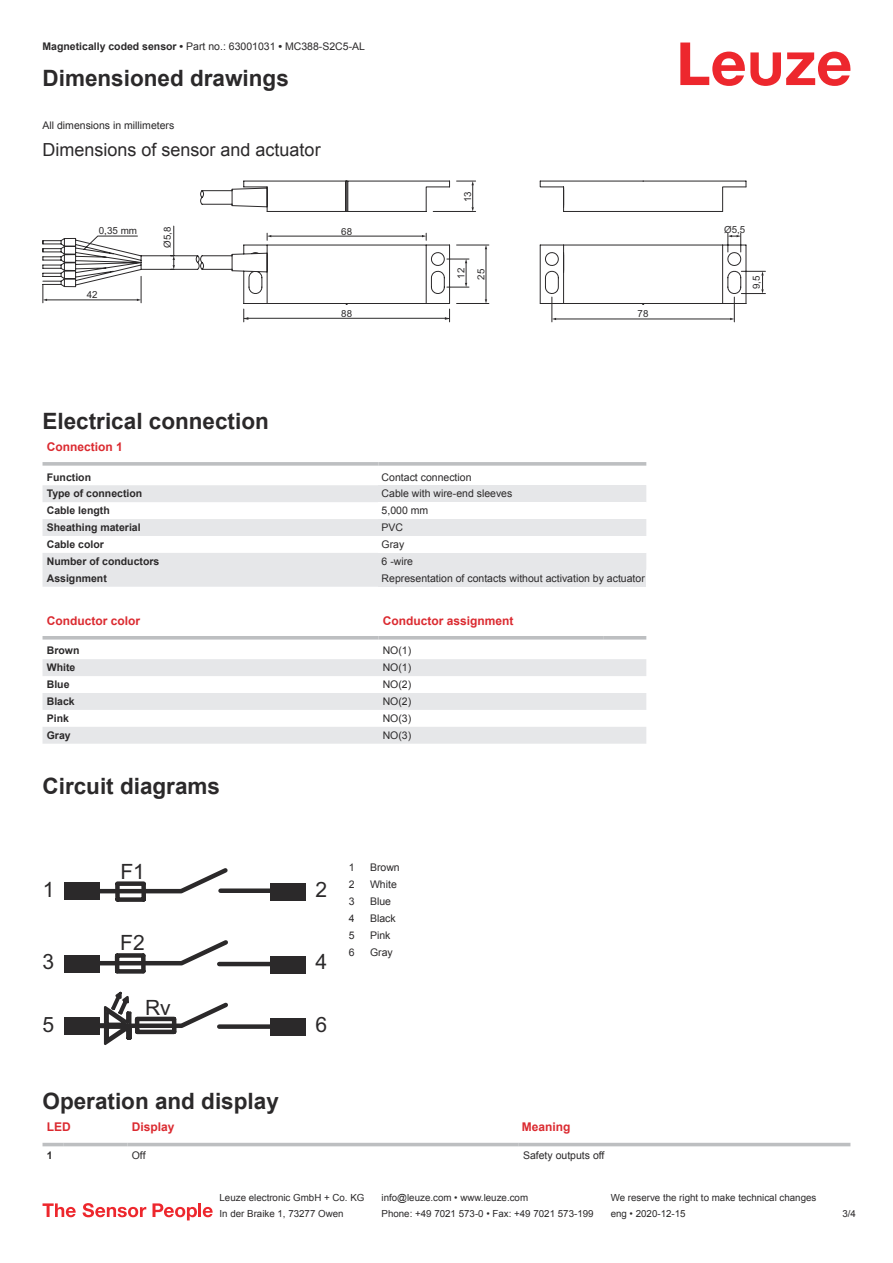
<style>
.page{position:relative;width:893px;height:1263px;background:#fff}
.page>*{position:absolute;margin:0;border:0;box-sizing:border-box;transform-origin:0 0}
.t1{font:700 22.5px "Arial";color:#2b292a}
.t2{font:21.15px "Arial";color:#2b292a}
.t3{font:21px "Arial";color:#2b292a}
.t4{font:18px "Arial";color:#2b292a}
.t5{font:700 12px "Arial";color:#db2a30}
.t6{font:10.5px "Arial";color:#2b292a}
.t7{font:700 10.5px "Arial";color:#2b292a}
.t8{font:9.9px "Arial";color:#2b292a}
.t9{font:9.75px "Arial";color:#2b292a}
.s1{font-weight:700}
</style>
<div class="page">
<svg style="left:680px;top:43px;width:170px;height:43px"></svg>
<svg style="left:43px;top:485px;width:335px;height:102px;fill:#e6e7e9"></svg>
<svg style="left:43px;top:462px;width:335px;height:4px"></svg>
<svg style="left:378px;top:462px;width:268px;height:4px"></svg>
<div style="left:378px;top:485px;width:268px;height:17px;background:#e6e7e9"></div>
<div style="left:378px;top:519px;width:268px;height:17px;background:#e6e7e9"></div>
<div style="left:378px;top:553px;width:268px;height:17px;background:#e6e7e9"></div>
<div style="left:378px;top:570px;width:268px;height:17px;background:#e6e7e9"></div>
<svg style="left:43px;top:639px;width:603px;height:1px"></svg>
<svg style="left:43px;top:659px;width:603px;height:85px;fill:#e6e7e9"></svg>
<hr style="left:43px;top:636px;width:335px;height:3px;background:#bdbfc1">
<hr style="left:378px;top:636px;width:226px;height:3px;background:#bdbfc1">
<hr style="left:604px;top:636px;width:42px;height:3px;background:#bdbfc1">
<div style="left:43px;top:1142px;width:807px;height:5px;background:#ededee"></div>
<hr style="left:43px;top:1143px;width:21px;height:3px;background:#bdbfc1">
<hr style="left:64px;top:1143px;width:64px;height:3px;background:#bdbfc1">
<hr style="left:128px;top:1143px;width:391px;height:3px;background:#bdbfc1">
<hr style="left:519px;top:1143px;width:331px;height:3px;background:#bdbfc1">
<svg style="left:43px;top:1203px;width:33px;height:14px"></svg>
<svg style="left:83px;top:1203px;width:63px;height:14px"></svg>
<svg style="left:153px;top:1203px;width:44px;height:17px"></svg>
<hr style="left:198px;top:1203px;width:3px;height:14px;background:#ed272d">
<svg style="left:203px;top:1207px;width:10px;height:10px"></svg>
<svg style="left:43px;top:181px;width:447px;height:141px"></svg>
<svg style="left:243px;top:317px;width:6px;height:3px"></svg>
<svg style="left:444px;top:317px;width:6px;height:3px"></svg>
<svg style="left:539px;top:181px;width:227px;height:141px"></svg>
<svg style="left:173px;top:256px;width:2px;height:13px"></svg>
<div style="left:64px;top:882px;width:36px;height:18px;background:#2b292a"></div>
<div style="left:64px;top:955px;width:36px;height:17px;background:#2b292a"></div>
<svg style="left:100px;top:868px;width:170px;height:100px"></svg>
<div style="left:270px;top:883px;width:36px;height:18px;background:#2b292a"></div>
<div style="left:270px;top:956px;width:36px;height:17px;background:#2b292a"></div>
<div style="left:64px;top:1018px;width:36px;height:17px;background:#2b292a"></div>
<div style="left:270px;top:1018px;width:36px;height:18px;background:#2b292a"></div>
<div style="left:117px;top:953px;width:26px;height:5px;background:#2b292a"></div>
<hr style="left:115px;top:956px;width:4px;height:15px;background:#2b292a">
<div style="left:117px;top:969px;width:26px;height:5px;background:#2b292a"></div>
<div style="left:141px;top:956px;width:5px;height:15px;background:#2b292a"></div>
<div style="left:117px;top:881px;width:27px;height:5px;background:#2b292a"></div>
<div style="left:115px;top:884px;width:5px;height:15px;background:#2b292a"></div>
<div style="left:117px;top:897px;width:27px;height:5px;background:#2b292a"></div>
<div style="left:141px;top:884px;width:5px;height:15px;background:#2b292a"></div>
<svg style="left:91px;top:991px;width:179px;height:54px"></svg>
<p class="t6" style="left:43px;top:43px;width:324px"><span class="s1">Magnetically coded sensor •</span> Part no.: 63001031 <span class="s1">•</span> MC388-S2C5-AL</p>
<h1 class="t1" style="left:43px;top:70px;width:248px">Dimensioned drawings</h1>
<p class="t6" style="left:43px;top:121px;width:133px">All dimensions in millimeters</p>
<h3 class="t4" style="left:43px;top:142px;width:280px">Dimensions of sensor and actuator</h3>
<p class="t8" style="left:99px;top:227px;width:40px">0,35 mm</p>
<p class="t9" style="left:87px;top:291px;width:12px">42</p>
<p class="t9" style="left:164px;top:248px;width:23px;rotate:-90deg">Ø5,8</p>
<p class="t9" style="left:341px;top:227px;width:12px">68</p>
<p class="t9" style="left:341px;top:309px;width:12px">88</p>
<p class="t9" style="left:464px;top:202px;width:12px;rotate:-90deg">13</p>
<p class="t9" style="left:457px;top:279px;width:12px;rotate:-90deg">12</p>
<p class="t9" style="left:477px;top:280px;width:12px;rotate:-90deg">25</p>
<p class="t9" style="left:638px;top:310px;width:12px">78</p>
<h1 class="t1" style="left:43px;top:413px;width:228px">Electrical connection</h1>
<p class="t5" style="left:47px;top:442px;width:78px">Connection 1</p>
<p class="t7" style="left:47px;top:473px;width:46px">Function</p>
<p class="t6" style="left:382px;top:473px;width:91px">Contact connection</p>
<p class="t7" style="left:47px;top:490px;width:97px">Type of connection</p>
<p class="t6" style="left:382px;top:490px;width:132px">Cable with wire-end sleeves</p>
<p class="t7" style="left:47px;top:507px;width:65px">Cable length</p>
<p class="t6" style="left:382px;top:507px;width:48px">5,000 mm</p>
<p class="t7" style="left:47px;top:524px;width:95px">Sheathing material</p>
<p class="t6" style="left:382px;top:524px;width:23px">PVC</p>
<p class="t7" style="left:47px;top:540px;width:59px">Cable color</p>
<p class="t6" style="left:382px;top:540px;width:24px">Gray</p>
<p class="t7" style="left:47px;top:557px;width:114px">Number of conductors</p>
<p class="t6" style="left:382px;top:557px;width:33px">6 -wire</p>
<p class="t7" style="left:47px;top:574px;width:62px">Assignment</p>
<p class="t6" style="left:382px;top:574px;width:265px">Representation of contacts without activation by actuator</p>
<p class="t5" style="left:47px;top:616px;width:95px">Conductor color</p>
<p class="t5" style="left:383px;top:616px;width:132px">Conductor assignment</p>
<p class="t7" style="left:47px;top:647px;width:34px">Brown</p>
<p class="t6" style="left:383px;top:647px;width:30px">NO(1)</p>
<p class="t7" style="left:47px;top:664px;width:30px">White</p>
<p class="t6" style="left:383px;top:664px;width:30px">NO(1)</p>
<p class="t7" style="left:47px;top:681px;width:24px">Blue</p>
<p class="t6" style="left:383px;top:681px;width:30px">NO(2)</p>
<p class="t7" style="left:47px;top:697px;width:30px">Black</p>
<p class="t6" style="left:383px;top:697px;width:30px">NO(2)</p>
<p class="t7" style="left:47px;top:714px;width:24px">Pink</p>
<p class="t6" style="left:383px;top:714px;width:30px">NO(3)</p>
<p class="t7" style="left:47px;top:731px;width:25px">Gray</p>
<p class="t6" style="left:383px;top:731px;width:30px">NO(3)</p>
<h1 class="t1" style="left:43px;top:777px;width:179px">Circuit diagrams</h1>
<h2 class="t2" style="left:43px;top:882px;width:13px">1</h2>
<h2 class="t2" style="left:43px;top:954px;width:13px">3</h2>
<h3 class="t3" style="left:120px;top:864px;width:26px">F1</h3>
<h3 class="t3" style="left:120px;top:934px;width:26px">F2</h3>
<h3 class="t3" style="left:145px;top:999px;width:27px">Rv</h3>
<h2 class="t2" style="left:315px;top:881px;width:13px">2</h2>
<h2 class="t2" style="left:315px;top:954px;width:13px">4</h2>
<h2 class="t2" style="left:43px;top:1016px;width:13px">5</h2>
<h2 class="t2" style="left:315px;top:1016px;width:13px">6</h2>
<p class="t6" style="left:349px;top:863px;width:7px">1</p>
<p class="t6" style="left:370px;top:863px;width:31px">Brown</p>
<p class="t6" style="left:349px;top:880px;width:7px">2</p>
<p class="t6" style="left:370px;top:880px;width:28px">White</p>
<p class="t6" style="left:349px;top:897px;width:7px">3</p>
<p class="t6" style="left:370px;top:897px;width:23px">Blue</p>
<p class="t6" style="left:349px;top:914px;width:7px">4</p>
<p class="t6" style="left:370px;top:914px;width:27px">Black</p>
<p class="t6" style="left:349px;top:931px;width:7px">5</p>
<p class="t6" style="left:370px;top:931px;width:22px">Pink</p>
<p class="t6" style="left:349px;top:948px;width:7px">6</p>
<p class="t6" style="left:370px;top:948px;width:24px">Gray</p>
<p class="t9" style="left:724px;top:226px;width:23px">Ø5,5</p>
<p class="t9" style="left:752px;top:289px;width:15px;rotate:-90deg">9,5</p>
<h1 class="t1" style="left:43px;top:1092px;width:238px">Operation and display</h1>
<p class="t5" style="left:47px;top:1122px;width:25px">LED</p>
<p class="t5" style="left:132px;top:1122px;width:44px">Display</p>
<p class="t5" style="left:522px;top:1122px;width:50px">Meaning</p>
<p class="t7" style="left:47px;top:1151px;width:7px">1</p>
<p class="t6" style="left:132px;top:1151px;width:15px">Off</p>
<p class="t6" style="left:523px;top:1151px;width:83px">Safety outputs off</p>
<p class="t9" style="left:220px;top:1194px;width:146px">Leuze electronic GmbH + Co. KG</p>
<p class="t9" style="left:381px;top:1194px;width:148px">info@leuze.com • www.leuze.com</p>
<p class="t9" style="left:611px;top:1194px;width:207px">We reserve the right to make technical changes</p>
<p class="t9" style="left:220px;top:1210px;width:126px">In der Braike 1, 73277 Owen</p>
<p class="t9" style="left:381px;top:1210px;width:214px">Phone: +49 7021 573-0 • Fax: +49 7021 573-199</p>
<p class="t9" style="left:611px;top:1210px;width:76px">eng • 2020-12-15</p>
<p class="t9" style="left:842px;top:1210px;width:15px">3 /4</p>
</div>
